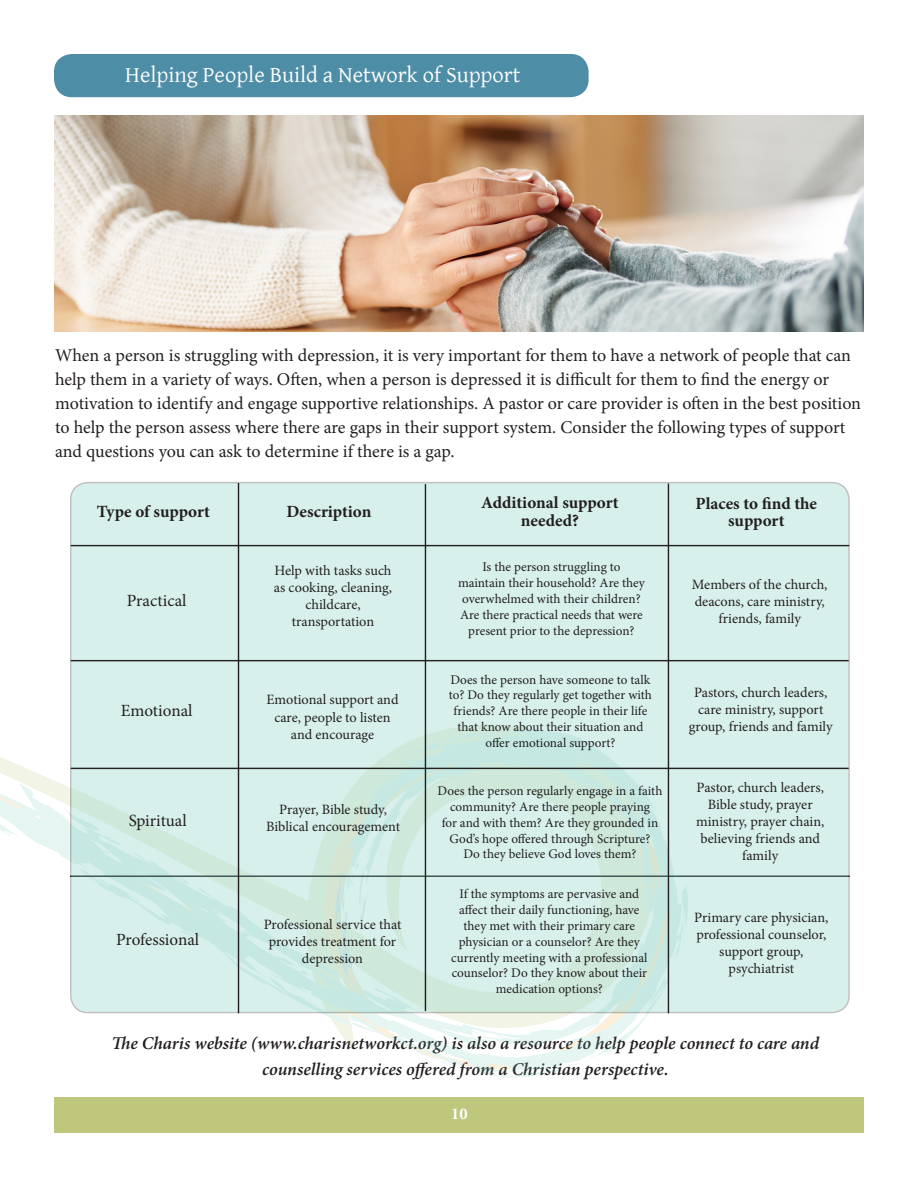
<style>
.page{position:relative;width:918px;height:1188px;background:#fff}
.page>*{position:absolute;margin:0;border:0;box-sizing:border-box;transform-origin:0 0}
.t1{font:22.5px "Gentium";color:#fff}
.t2{font:18px/24px "Minion Pro";letter-spacing:-.005em;color:#231f20}
.t3{font:italic 600 18px/26.2px "Minion Pro";letter-spacing:-.005em;color:#231f20;text-align:center}
.t4{font:700 17.1px/18.6px "Minion Pro";color:#231f20;text-align:center}
.t5{font:17.1px "Minion Pro";color:#231f20}
.t6{font:700 16.5px "Minion Pro";color:#fff}
.t7{font:14.25px/17.1px "Minion Pro";letter-spacing:-.005em;color:#231f20;text-align:center}
.t8{font:13.2px/15.9px "Minion Pro";color:#231f20;text-align:center}
</style>
<div class="page">
<div style="left:54px;top:1097px;width:809px;height:35px;background:#bfc77d"></div>
<div style="left:54px;top:54px;width:535px;height:43px;background:#4e8da6;border-radius:18px"></div>
<svg style="left:0;top:757px;width:689px;height:321px"></svg>
<svg style="left:71px;top:483px;width:778px;height:530px;background:#d4ede8"></svg>
<hr style="left:71px;top:545px;width:778px;height:1px;background:#231f20">
<hr style="left:238px;top:483px;width:1px;height:530px;background:#231f20">
<hr style="left:71px;top:660px;width:778px;height:1px;background:#231f20">
<hr style="left:71px;top:768px;width:778px;height:1px;background:#231f20">
<hr style="left:425px;top:484px;width:1px;height:527px;background:#231f20">
<hr style="left:668px;top:484px;width:1px;height:529px;background:#231f20">
<img style="left:54px;top:116px;width:810px;height:216px">
<p class="t1" style="left:125px;top:58px;width:397px">Helping People Build a Network of Support</p>
<p class="t2" style="left:55px;top:343px;width:808px">When a person is struggling with depression, it is very important for them to have a network of people that can help them in a variety of ways. Often, when a person is depressed it is difficult for them to find the energy or motivation to identify and engage supportive relationships. A pastor or care provider is often in the best position to help the person assess where there are gaps in their support system. Consider the following types of support and questions you can ask to determine if there is a gap.</p>
<p class="t4" style="left:97px;top:502px;width:115px">Type of support</p>
<p class="t4" style="left:287px;top:502px;width:86px">Description</p>
<p class="t4" style="left:481px;top:493px;width:139px">Additional support needed?</p>
<p class="t4" style="left:696px;top:495px;width:123px;line-height:17.1px">Places to find the support</p>
<p class="t5" style="left:127px;top:589px;width:61px">Practical</p>
<p class="t7" style="left:274px;top:562px;width:120px">Help with tasks such as cooking, cleaning, childcare,</p>
<p class="t7" style="left:292px;top:613px;width:84px">transportation</p>
<p class="t5" style="left:121px;top:699px;width:73px">Emotional</p>
<p class="t7" style="left:267px;top:691px;width:134px">Emotional support and care, people to listen and encourage</p>
<p class="t5" style="left:129px;top:809px;width:60px">Spiritual</p>
<p class="t7" style="left:266px;top:801px;width:135px">Prayer, Bible study,<br>Biblical encouragement</p>
<p class="t5" style="left:116px;top:928px;width:85px">Professional</p>
<p class="t7" style="left:264px;top:916px;width:139px">Professional service that provides treatment for depression</p>
<p class="t8" style="left:458px;top:559px;width:188px">Is the person struggling to maintain their household? Are they overwhelmed with their children?<br>Are there practical needs that were present prior to the depression?</p>
<p class="t8" style="left:449px;top:671px;width:205px">Does the person have someone to talk to? Do they regularly get together with friends? Are there people in their life that know about their situation and offer emotional support?</p>
<p class="t7" style="left:692px;top:576px;width:137px">Members of the church, deacons, care ministry, friends, family</p>
<p class="t7" style="left:689px;top:684px;width:145px">Pastors, church leaders, care ministry, support group, friends and family</p>
<p class="t8" style="left:438px;top:783px;width:226px">Does the person regularly engage in a faith community? Are there people praying<br>for and with them? Are they grounded in God’s hope offered through Scripture?<br>Do they believe God loves them?</p>
<p class="t7" style="left:696px;top:779px;width:130px">Pastor, church leaders,<br>Bible study, prayer ministry, prayer chain, believing friends and family</p>
<p class="t8" style="left:451px;top:886px;width:198px">If the symptoms are pervasive and affect their daily functioning, have they met with their primary care physician or a counselor? Are they currently meeting with a professional counselor? Do they know about their medication options?</p>
<p class="t7" style="left:694px;top:909px;width:136px">Primary care physician, professional counselor, support group, psychiatrist</p>
<p class="t3" style="left:112px;top:1030px;width:709px">The Charis website (www.charisnetworkct.org) is also a resource to help people connect to care and counselling services offered from a Christian perspective.</p>
<p class="t6" style="left:451px;top:1102px;width:18px">10</p>
</div>
